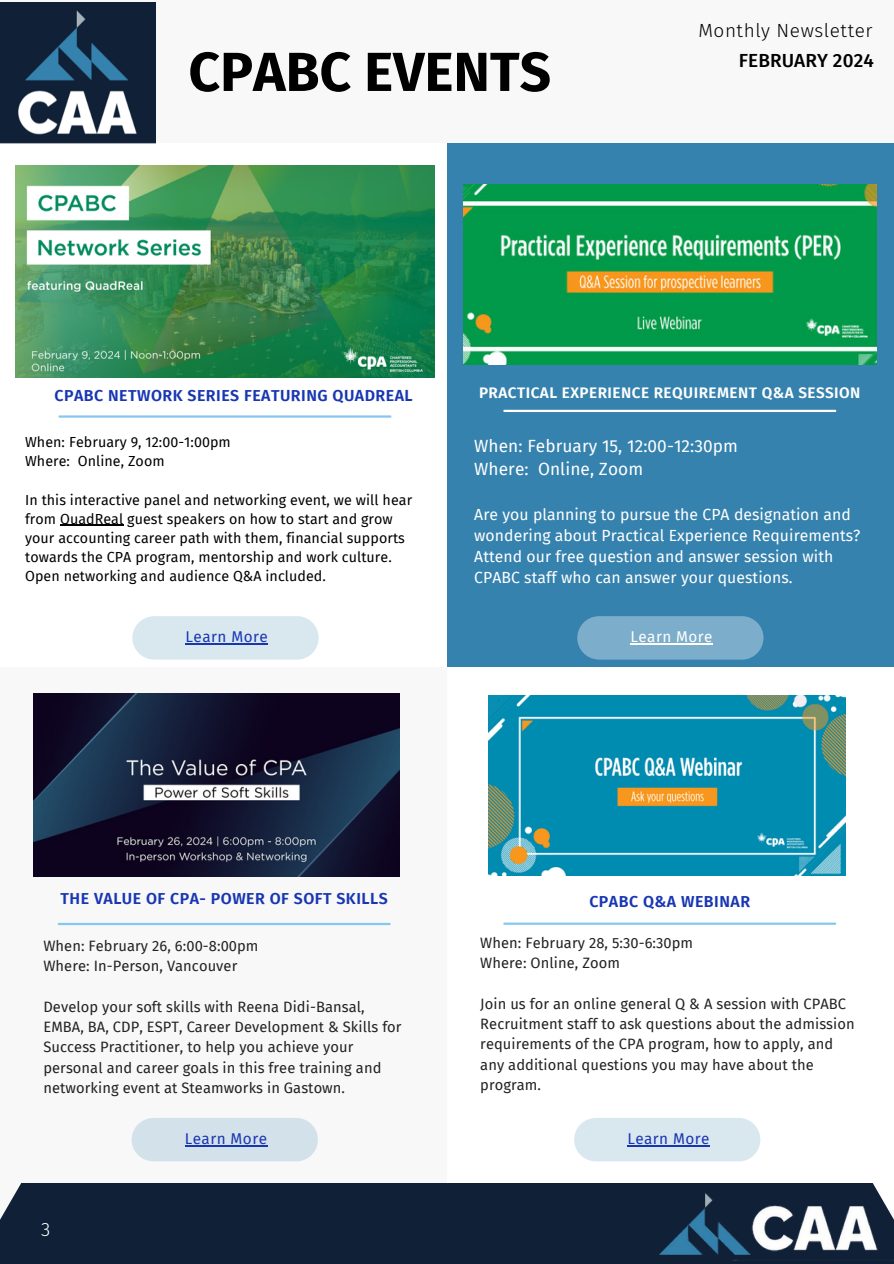
<style>
.page{position:relative;width:894px;height:1264px;background:#fff}
.page>*{position:absolute;margin:0;border:0;box-sizing:border-box;transform-origin:0 0}
.t1{font:700 54.9px "Fira Sans";color:#000}
.t2{font:300 18.9px "Fira Sans";letter-spacing:.03em;color:#000}
.t3{font:500 18.9px "Fira Sans";letter-spacing:.005em;color:#000}
.t4{font:300 18.9px "Fira Sans";color:#fff}
.t5{font:17.25px/23.4px "Fira Sans";letter-spacing:.005em;color:#fff}
.t6{font:600 15.9px "Fira Sans";letter-spacing:.03em;color:#1836b2}
.t7{font:15.75px/21.3px "Fira Sans";letter-spacing:.005em;color:#fff}
.t8{font:600 15.3px "Fira Sans";letter-spacing:.03em;color:#fff}
.t9{font:15.3px "Fira Sans";letter-spacing:.03em;color:#1836b2}
.t10{font:15.3px "Fira Sans";letter-spacing:.03em;color:#fff}
.t11{font:14.7px/20.2px "Fira Sans";letter-spacing:.005em;color:#222}
.t12{font:14.25px/19.2px "Fira Sans";letter-spacing:.005em;color:#000}
</style>
<div class="page">
<div style="left:0;top:0;width:893px;height:1263px;background:#f8f8f8"></div>
<div style="left:447px;top:666px;width:446px;height:544px;background:#fff"></div>
<div style="left:0;top:143px;width:447px;height:523px;background:#fff"></div>
<div style="left:447px;top:143px;width:446px;height:523px;background:#3682ae"></div>
<img style="left:16px;top:165px;width:418px;height:212px">
<div style="left:132px;top:616px;width:186px;height:43px;background:#d9e7ef;border-radius:21px"></div>
<hr style="left:185px;top:643px;width:83px;height:1px;background:#1836b2">
<hr style="left:59px;top:415px;width:331px;height:2px;background:#86c7ed">
<img style="left:33px;top:693px;width:366px;height:184px">
<div style="left:132px;top:1117px;width:186px;height:44px;background:#d3e1ea;border-radius:21px"></div>
<hr style="left:185px;top:1145px;width:82px;height:1px;background:#1836b2">
<hr style="left:59px;top:922px;width:330px;height:3px;background:#86c7ed">
<img style="left:463px;top:185px;width:413px;height:180px">
<div style="left:577px;top:616px;width:186px;height:43px;background:#7cadca;border-radius:21px"></div>
<hr style="left:630px;top:643px;width:82px;height:1px;background:#fff">
<hr style="left:504px;top:410px;width:331px;height:2px;background:#fff">
<img style="left:488px;top:695px;width:356px;height:180px">
<div style="left:574px;top:1117px;width:186px;height:44px;background:#d9e7ef;border-radius:21px"></div>
<hr style="left:627px;top:1145px;width:82px;height:1px;background:#1836b2">
<hr style="left:504px;top:922px;width:331px;height:2px;background:#86c7ed">
<img style="left:0;top:3px;width:155px;height:140px">
<div style="left:0;top:1183px;width:893px;height:80px;background:#102036"></div>
<img style="left:733px;top:1200px;width:160px;height:60px">
<img style="left:636px;top:1185px;width:138px;height:73px">
<hr style="left:60px;top:525px;width:63px;height:1px;background:#000">
<h5 class="t1" style="left:188px;top:40px;width:364px">CPABC EVENTS</h5>
<h4 class="t2" style="left:698px;top:20px;width:176px">Monthly Newsletter</h4>
<h5 class="t3" style="left:738px;top:49px;width:136px">FEBRUARY 2024</h5>
<p class="t6" style="left:55px;top:386px;width:359px">CPABC NETWORK SERIES FEATURING QUADREAL</p>
<h5 class="t8" style="left:479px;top:383px;width:383px">PRACTICAL EXPERIENCE REQUIREMENT Q&amp;A SESSION</h5>
<h5 class="t12" style="left:25px;top:433px;width:207px">When: February 9, 12:00-1:00pm</h5>
<p class="t12" style="left:25px;top:452px;width:141px">Where: Online, Zoom</p>
<p class="t12" style="left:25px;top:490px;width:388px">In this interactive panel and networking event, we will hear from QuadReal guest speakers on how to start and grow your accounting career path with them, financial supports towards the CPA program, mentorship and work culture.<br>Open networking and audience Q&amp;A included.</p>
<h3 class="t5" style="left:474px;top:434px;width:265px">When: February 15, 12:00-12:30pm<br>Where: Online, Zoom</h3>
<h5 class="t7" style="left:474px;top:503px;width:387px">Are you planning to pursue the CPA designation and wondering about Practical Experience Requirements?<br>Attend our free question and answer session with CPABC staff who can answer your questions.</h5>
<p class="t9" style="left:185px;top:628px;width:84px">Learn More</p>
<h3 class="t10" style="left:630px;top:628px;width:84px">Learn More</h3>
<h4 class="t6" style="left:61px;top:889px;width:328px">THE VALUE OF CPA- POWER OF SOFT SKILLS</h4>
<h5 class="t6" style="left:589px;top:892px;width:162px">CPABC Q&amp;A WEBINAR</h5>
<p class="t11" style="left:43px;top:936px;width:216px">When: February 26, 6:00-8:00pm<br>Where: In-Person, Vancouver</p>
<h5 class="t11" style="left:43px;top:996px;width:359px">Develop your soft skills with Reena Didi-Bansal, EMBA, BA, CDP, ESPT, Career Development &amp; Skills for Success Practitioner, to help you achieve your personal and career goals in this free training and networking event at Steamworks in Gastown.</h5>
<h4 class="t11" style="left:480px;top:933px;width:214px">When: February 28, 5:30-6:30pm<br>Where: Online, Zoom</h4>
<h5 class="t11" style="left:480px;top:993px;width:376px">Join us for an online general Q &amp; A session with CPABC Recruitment staff to ask questions about the admission requirements of the CPA program, how to apply, and any additional questions you may have about the program.</h5>
<h1 class="t9" style="left:185px;top:1129px;width:84px">Learn More</h1>
<h2 class="t9" style="left:627px;top:1129px;width:84px">Learn More</h2>
<h5 class="t4" style="left:41px;top:1218px;width:11px">3</h5>
</div>
